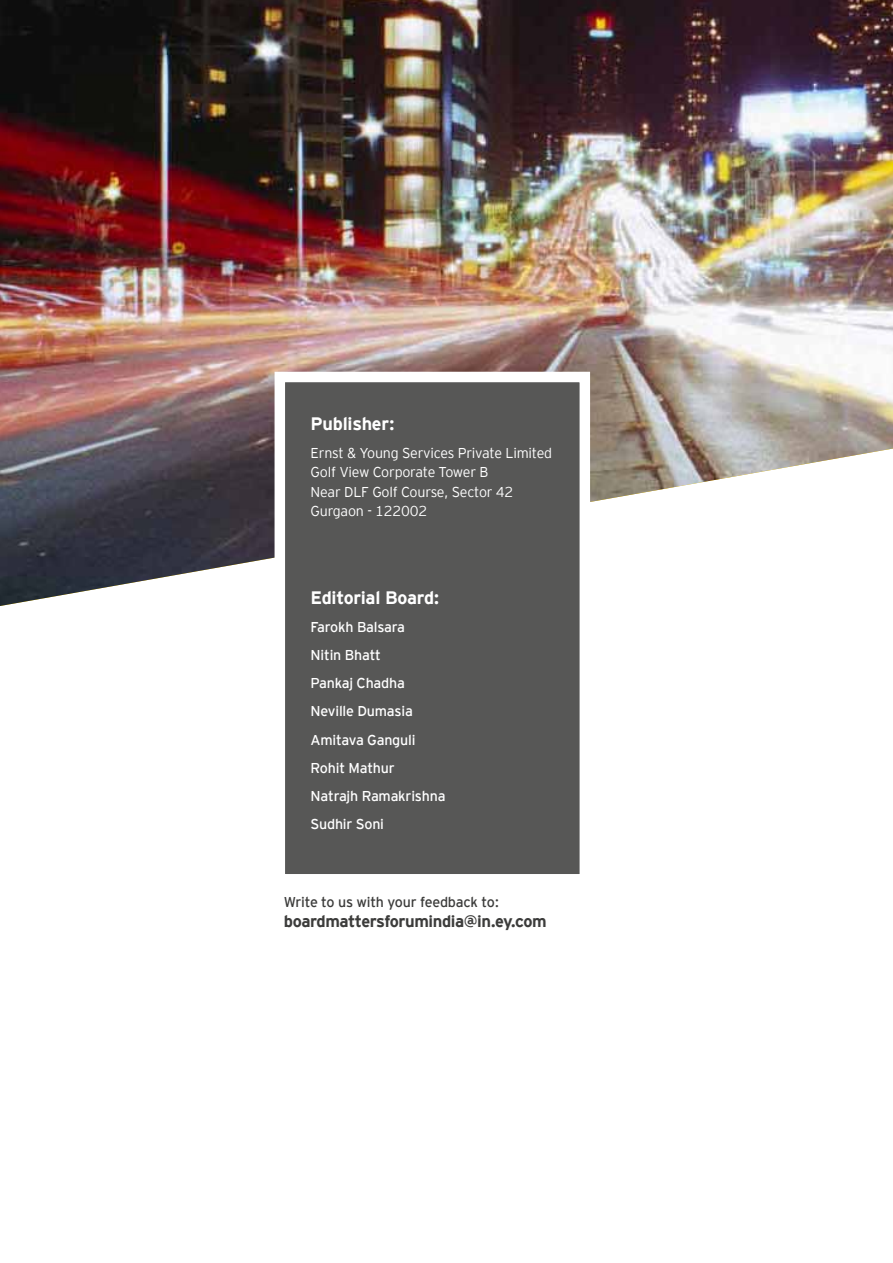
<style>
.page{position:relative;width:893px;height:1263px;background:#fff}
.page>*{position:absolute;margin:0;border:0;box-sizing:border-box;transform-origin:0 0}
.t1{font:700 18px "EY Interstate";letter-spacing:-.015em;color:#fff}
.t2{font:700 16.5px "EY Interstate";letter-spacing:-.025em;color:#3c3c3b}
.t3{font:14.25px/28.2px "EY Interstate";letter-spacing:-.015em;color:#fff}
.t4{font:300 14.25px/19.5px "EY Interstate";letter-spacing:-.015em;color:#fff}
.t5{font:14.25px "EY Interstate";letter-spacing:-.015em;color:#3c3c3b}
</style>
<div class="page">
<img style="left:0;top:0;width:893px;height:606px">
<div style="left:275px;top:372px;width:315px;height:512px;background:#575756;border:10px solid #fff"></div>
<p class="t1" style="left:311px;top:410px;width:85px">Publisher:</p>
<p class="t4" style="left:311px;top:442px;width:243px">Ernst &amp; Young Services Private Limited<br>Golf View Corporate Tower B<br>Near DLF Golf Course, Sector 42<br>Gurgaon - 122002</p>
<p class="t1" style="left:311px;top:584px;width:130px">Editorial Board:</p>
<p class="t3" style="left:311px;top:612px;width:136px">Farokh Balsara<br>Nitin Bhatt<br>Pankaj Chadha<br>Neville Dumasia<br>Amitava Ganguli<br>Rohit Mathur<br>Natrajh Ramakrishna<br>Sudhir Soni</p>
<p class="t5" style="left:284px;top:892px;width:217px">Write to us with your feedback to:</p>
<p class="t2" style="left:284px;top:909px;width:264px">boardmattersforumindia@in.ey.com</p>
</div>
